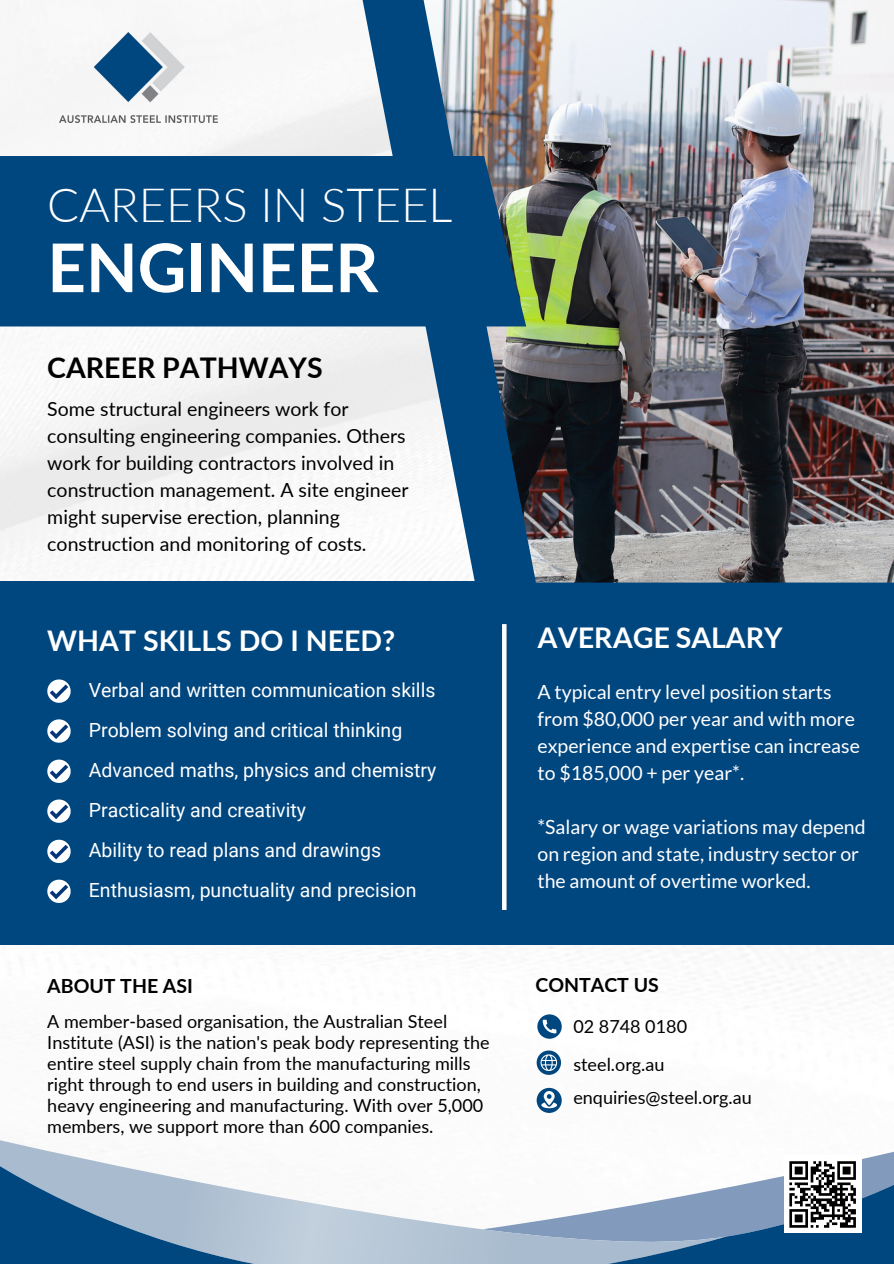
<style>
.page{position:relative;width:894px;height:1264px;background:#fff}
.page>*{position:absolute;margin:0;border:0;box-sizing:border-box;transform-origin:0 0}
.t1{font:700 67.2px "Lato";color:#fff}
.t2{font:300 47.25px "Lato";color:#fff}
.t3{font:700 28.5px "Lato";color:#fff}
.t4{font:700 28.5px "Lato";color:#000}
.t5{font:19.5px/27px "Lato";color:#fff}
.t6{font:19.5px/27px "Lato";color:#000}
.t7{font:19.5px "Roboto";color:#fff}
.t8{font:700 19.5px "Lato";color:#000}
.t9{font:18px/21px "Lato";color:#000}
</style>
<div class="page">
<img style="left:0;top:32px;width:893px;height:1081px">
<svg style="left:351px;top:0;width:64px;height:581px;fill:#f2f2f2"></svg>
<div style="left:0;top:581px;width:893px;height:363px;background:#00467f"></div>
<svg style="left:47px;top:719px;width:24px;height:23px"></svg>
<img style="left:415px;top:0;width:478px;height:582px">
<div style="left:0;top:156px;width:526px;height:170px;background:#00467f"></div>
<img style="left:59px;top:33px;width:159px;height:90px">
<svg style="left:537px;top:1014px;width:24px;height:24px"></svg>
<svg style="left:536px;top:1050px;width:25px;height:24px"></svg>
<svg style="left:536px;top:1087px;width:25px;height:25px"></svg>
<svg style="left:47px;top:679px;width:24px;height:23px"></svg>
<svg style="left:47px;top:799px;width:24px;height:23px"></svg>
<svg style="left:47px;top:759px;width:24px;height:24px"></svg>
<svg style="left:47px;top:879px;width:24px;height:24px"></svg>
<svg style="left:47px;top:839px;width:24px;height:24px"></svg>
<svg style="left:726px;top:1152px;width:167px;height:111px;fill:#00467f"></svg>
<svg style="left:0;top:1140px;width:726px;height:123px"></svg>
<div style="left:783px;top:1155px;width:78px;height:77px;background:#fff"></div>
<svg style="left:789px;top:1161px;width:66px;height:66px"></svg>
<hr style="left:839px;top:1224px;width:16px;height:3px;background:#000">
<svg style="left:502px;top:624px;width:4px;height:286px"></svg>
<h2 class="t2" style="left:47px;top:175px;width:406px">CAREERS IN STEEL</h2>
<h1 class="t1" style="left:47px;top:226px;width:332px">ENGINEER</h1>
<h3 class="t4" style="left:47px;top:350px;width:277px">CAREER PATHWAYS</h3>
<p class="t6" style="left:47px;top:395px;width:362px">Some structural engineers work for consulting engineering companies. Others work for building contractors involved in construction management. A site engineer might supervise erection, planning construction and monitoring of costs.</p>
<h3 class="t3" style="left:47px;top:622px;width:349px">WHAT SKILLS DO I NEED?</h3>
<h3 class="t7" style="left:89px;top:678px;width:348px">Verbal and written communication skills</h3>
<p class="t7" style="left:89px;top:718px;width:315px">Problem solving and critical thinking</p>
<p class="t7" style="left:89px;top:759px;width:349px">Advanced maths, physics and chemistry</p>
<p class="t7" style="left:89px;top:798px;width:218px">Practicality and creativity</p>
<p class="t7" style="left:89px;top:839px;width:293px">Ability to read plans and drawings</p>
<p class="t7" style="left:89px;top:879px;width:329px">Enthusiasm, punctuality and precision</p>
<p class="t8" style="left:47px;top:973px;width:147px">ABOUT THE ASI</p>
<p class="t9" style="left:47px;top:1010px;width:443px">A member-based organisation, the Australian Steel Institute (ASI) is the nation's peak body representing the entire steel supply chain from the manufacturing mills right through to end users in building and construction, heavy engineering and manufacturing. With over 5,000 members, we support more than 600 companies.</p>
<p class="t3" style="left:537px;top:621px;width:246px">AVERAGE SALARY</p>
<p class="t5" style="left:537px;top:678px;width:324px">A typical entry level position starts from $80,000 per year and with more experience and expertise can increase to $185,000 + per year*.</p>
<p class="t5" style="left:537px;top:813px;width:329px">*Salary or wage variations may depend on region and state, industry sector or the amount of overtime worked.</p>
<p class="t8" style="left:535px;top:972px;width:125px">CONTACT US</p>
<p class="t9" style="left:573px;top:1015px;width:115px">02 8748 0180</p>
<p class="t9" style="left:573px;top:1053px;width:93px">steel.org.au</p>
<p class="t9" style="left:573px;top:1086px;width:180px">enquiries@steel.org.au</p>
</div>
